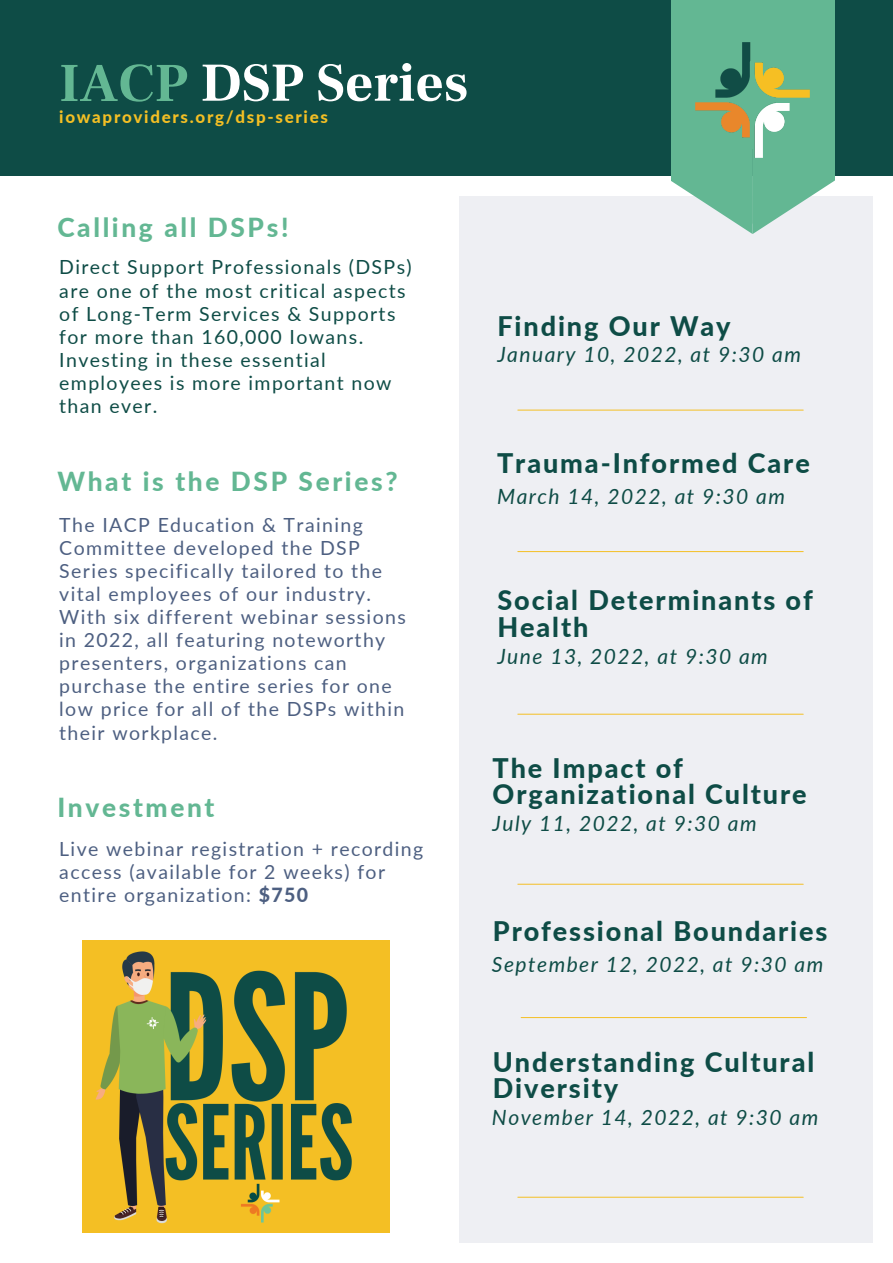
<style>
.page{position:relative;width:893px;height:1263px;background:#fff}
.page>*{position:absolute;margin:0;border:0;box-sizing:border-box;transform-origin:0 0}
.t1{font:700 54.68px "Frank Ruhl Libre";color:#fff}
.t2{font:800 27px/26.5px "Lato";letter-spacing:.07em;color:#0e4c46}
.t3{font:800 26.25px "Lato";letter-spacing:.1em;color:#63b793}
.t4{font:italic 21px "Lato";letter-spacing:.07em;color:#0e4c46}
.t5{font:19.5px/23.1px "Lato";letter-spacing:.07em;color:#4d5f81}
.t6{font:19.5px/23.1px "Lato";letter-spacing:.07em;color:#0e4c46}
.t7{font:800 16.95px "Lato";letter-spacing:.1em;color:#f4bf24}
.s1{font-size:54.6px;color:#63b793}
.s2{font-weight:800}
</style>
<div class="page">
<div style="left:0;top:0;width:893px;height:175px;background:#0e4c46"></div>
<div style="left:460px;top:197px;width:412px;height:1046px;background:#eeeff3"></div>
<div style="left:671px;top:0;width:163px;height:149px;background:#63b793"></div>
<svg style="left:671px;top:149px;width:163px;height:85px"></svg>
<img style="left:83px;top:941px;width:306px;height:291px">
<img style="left:695px;top:43px;width:115px;height:114px">
<img style="left:753px;top:103px;width:56px;height:55px">
<hr style="left:750px;top:62px;width:2px;height:161px;background:#63b793">
<hr style="left:518px;top:410px;width:285px;height:1px;background:#f4bf24">
<hr style="left:518px;top:551px;width:285px;height:1px;background:#f4bf24">
<hr style="left:518px;top:714px;width:285px;height:1px;background:#f4bf24">
<hr style="left:518px;top:884px;width:285px;height:1px;background:#f4bf24">
<hr style="left:521px;top:1017px;width:285px;height:1px;background:#f4bf24">
<hr style="left:518px;top:1197px;width:285px;height:1px;background:#f4bf24">
<p class="t1" style="left:59px;top:48px;width:410px"><span class="s1">IACP</span> DSP Series</p>
<p class="t7" style="left:59px;top:106px;width:270px">iowaproviders.org/dsp-series</p>
<p class="t3" style="left:57px;top:211px;width:233px">Calling all DSPs!</p>
<p class="t6" style="left:59px;top:255px;width:354px">Direct Support Professionals (DSPs) are one of the most critical aspects of Long-Term Services &amp; Supports for more than 160,000 Iowans.<br>Investing in these essential employees is more important now than ever.</p>
<p class="t3" style="left:57px;top:465px;width:342px">What is the DSP Series?</p>
<p class="t5" style="left:59px;top:513px;width:348px">The IACP Education &amp; Training<br>Committee developed the DSP<br>Series specifically tailored to the vital employees of our industry.<br>With six different webinar sessions in 2022, all featuring noteworthy presenters, organizations can purchase the entire series for one low price for all of the DSPs within their workplace.</p>
<p class="t3" style="left:57px;top:791px;width:159px">Investment</p>
<p class="t5" style="left:59px;top:837px;width:365px">Live webinar registration + recording access (available for 2 weeks) for entire organization: <span class="s2">$750</span></p>
<p class="t2" style="left:497px;top:312px;width:235px">Finding Our Way</p>
<p class="t4" style="left:497px;top:341px;width:305px">January 10, 2022, at 9:30 am</p>
<p class="t2" style="left:497px;top:450px;width:314px">Trauma-Informed Care</p>
<p class="t4" style="left:497px;top:483px;width:289px">March 14, 2022, at 9:30 am</p>
<p class="t2" style="left:497px;top:586px;width:317px">Social Determinants of<br>Health</p>
<p class="t4" style="left:497px;top:643px;width:272px">June 13, 2022, at 9:30 am</p>
<p class="t2" style="left:492px;top:754px;width:315px">The Impact of<br>Organizational Culture</p>
<p class="t4" style="left:492px;top:811px;width:265px">July 11, 2022, at 9:30 am</p>
<p class="t2" style="left:493px;top:918px;width:336px">Professional Boundaries</p>
<p class="t4" style="left:492px;top:951px;width:333px">September 12, 2022, at 9:30 am</p>
<p class="t2" style="left:493px;top:1048px;width:323px">Understanding Cultural<br>Diversity</p>
<p class="t4" style="left:492px;top:1105px;width:328px">November 14, 2022, at 9:30 am</p>
</div>
